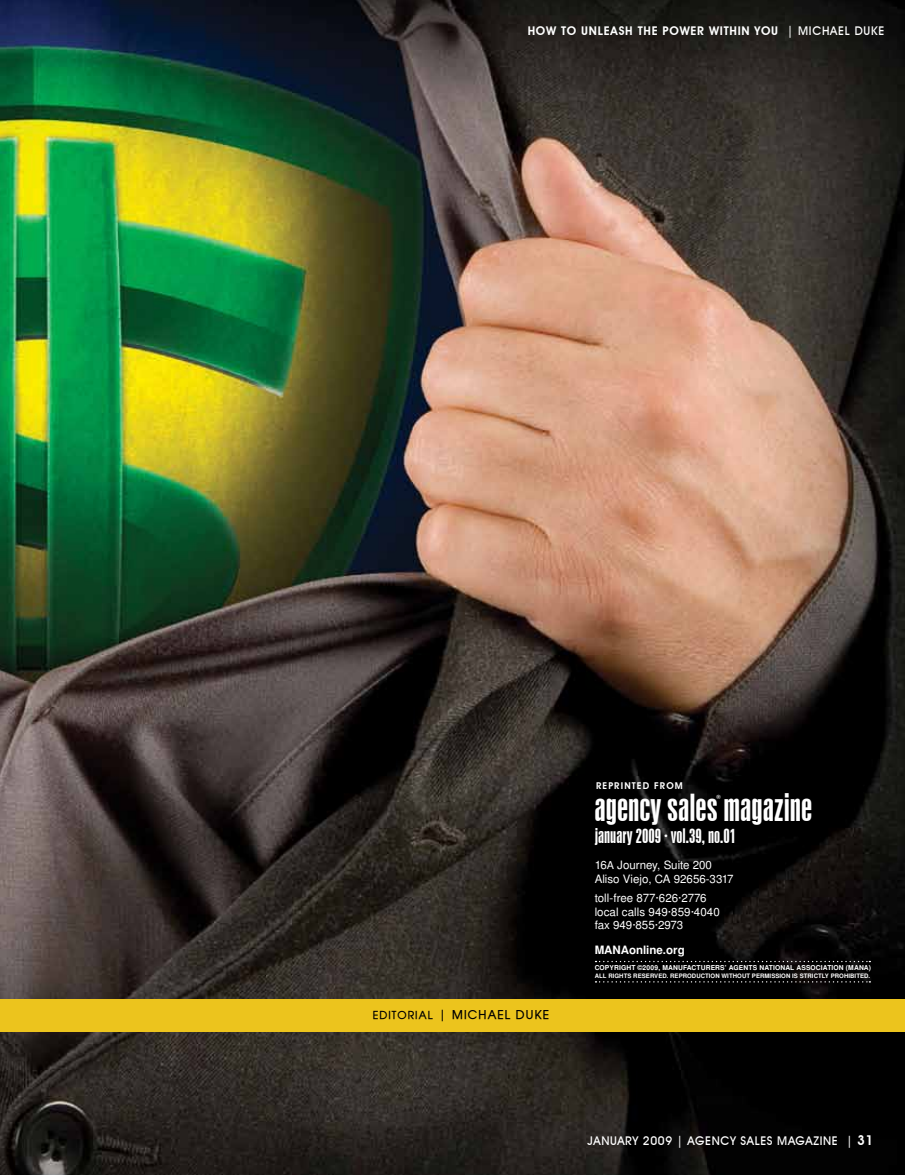
<style>
.page{position:relative;width:905px;height:1175px;background:#fff}
.page>*{position:absolute;margin:0;border:0;box-sizing:border-box;transform-origin:0 0}
.t1{font:34.95px "Swiss 924 BT Regular B";color:#fff}
.t2{font:18.75px "Swiss 924 BT Regular B";color:#fff}
.t3{font:600 12px "Avant Garde IT Cby BT";letter-spacing:.06em;color:#fff}
.t4{font:500 12px "Avant Garde IT Cby BT";letter-spacing:.05em;color:#fff}
.t5{font:700 12px "Atilla";letter-spacing:.1em;color:#000}
.t6{font:11.4px/13.4px "Turkish Sans SSK";color:#fff}
.t7{font:700 11.4px "Turkish Sans SSK";color:#fff}
.t8{font:600 9.45px "Avant Garde IT Cby BT";letter-spacing:.12em;color:#fff}
.t9{font:700 6.75px "Turkish Sans SSK";letter-spacing:.02em;color:#fff}
.t10{font:700 6px "Turkish Sans SSK";letter-spacing:.01em;color:#fff}
.t11{font:5.85px "Swiss 924 BT Regular B";color:#fff}
.s1{font-weight:500}
.s2{font-size:10.8px}
.s3{font-size:15px}
.s4{font-weight:600;font-size:13.5px}
</style>
<div class="page">
<img style="left:0;top:0;width:904px;height:1174px">
<div style="left:0;top:998px;width:904px;height:33px;background:#ecc41d"></div>
<svg style="left:595px;top:960px;width:275px;height:2px"></svg>
<svg style="left:595px;top:981px;width:275px;height:1px"></svg>
<p class="t3" style="left:527px;top:23px;width:358px">HOW TO UNLEASH THE POWER WITHIN YOU <span class="s1">| MICHAEL DUKE</span></p>
<p class="t8" style="left:596px;top:780px;width:88px">REPRINTED FROM</p>
<h1 class="t1" style="left:594px;top:786px;width:219px">agency sales magazine</h1>
<p class="t11" style="left:716px;top:792px;width:6px">®</p>
<h2 class="t2" style="left:594px;top:824px;width:143px">january 2009 · vol.39, no.01</h2>
<p class="t6" style="left:594px;top:858px;width:140px;line-height:14.1px">16<span class="s2">A</span> Journey, Suite 200<br>Aliso Viejo, CA 92656-3317</p>
<p class="t6" style="left:594px;top:891px;width:126px">toll-free 877·626·2776 local calls 949·859·4040 fax 949·855·2973</p>
<p class="t7" style="left:594px;top:943px;width:92px">MANAONLINE.ORG</p>
<p class="t5" style="left:373px;top:1006px;width:178px"><span class="s2">EDITORIAL</span> <span class="s3">|</span> MICHAEL DUKE</p>
<p class="t9" style="left:594px;top:963px;width:278px">COPYRIGHT ©2009, MAN UFACTURERS’ AGENTS NATIONAL ASSOCIATION (MANA)</p>
<p class="t10" style="left:594px;top:972px;width:277px">ALL RIGHTS RESERVED. REPRODUCTION WITHOUT PERMISSION IS STRICTLY PROHIBITED.</p>
<p class="t4" style="left:587px;top:1133px;width:287px">JANUARY 2009 | AGENCY SALES MAGAZINE | <span class="s4">31</span></p>
</div>
